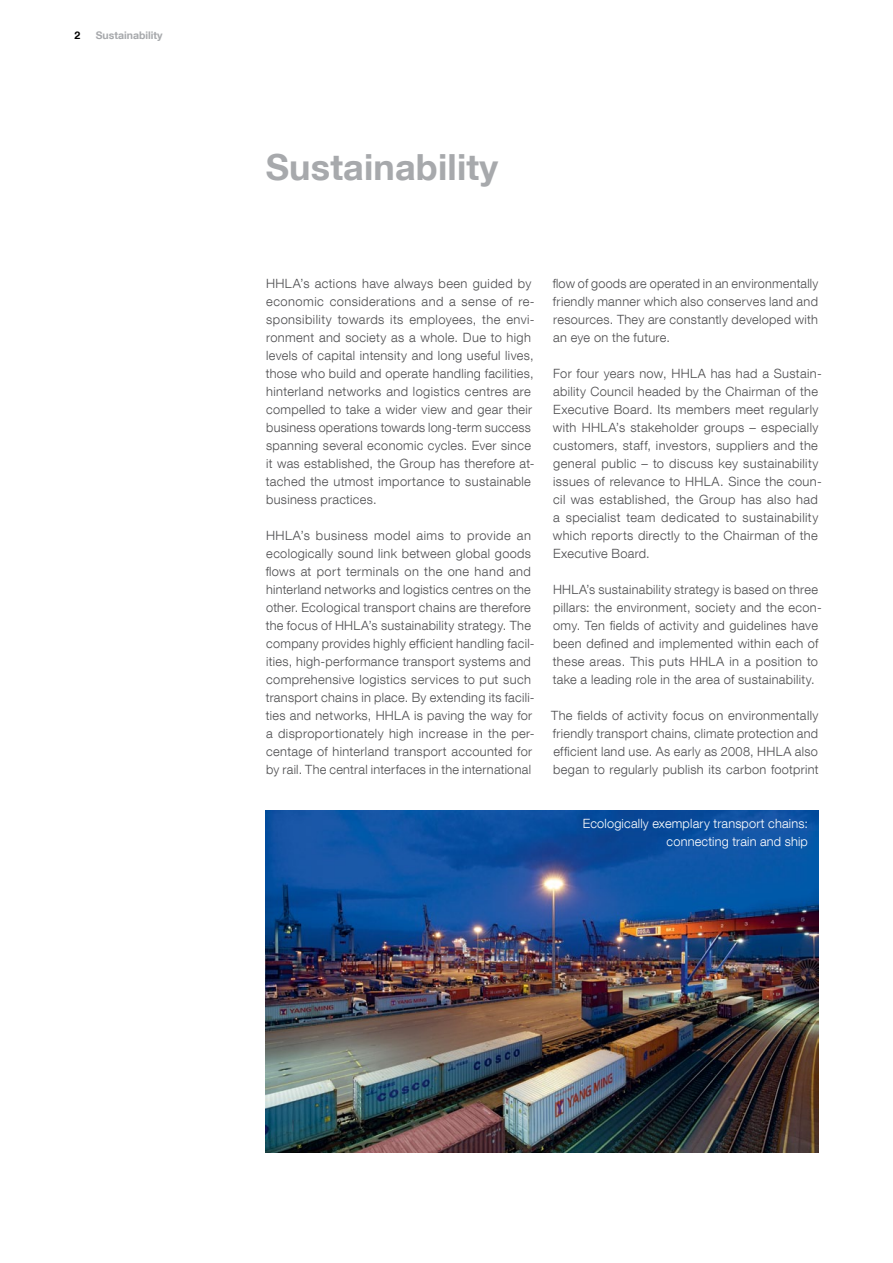
<style>
.page{position:relative;width:893px;height:1263px;background:#fff}
.page>*{position:absolute;margin:0;border:0;box-sizing:border-box;transform-origin:0 0}
.t1{font:700 36px "Helvetica Neue LT Com";color:#a7a9ac}
.t2{font:300 12.75px/18px "Helvetica Neue LT Com";letter-spacing:.025em;color:#4d4d4f}
.t3{font:300 12.75px/18px "Helvetica Neue LT Com";letter-spacing:.015em;color:#fff;text-align:right}
.t4{font:700 10.5px "Helvetica Neue LT Com";color:#a7a9ac}
.t5{font:700 10.5px "Helvetica Neue LT Com";color:#000}
</style>
<div class="page">
<img style="left:266px;top:810px;width:553px;height:342px">
<p class="t5" style="left:74px;top:29px;width:7px">2</p>
<p class="t4" style="left:96px;top:29px;width:69px">Sustainability</p>
<h1 class="t1" style="left:266px;top:144px;width:234px">Sustainability</h1>
<p class="t2" style="left:266px;top:274px;width:270px">HHLA’s actions have always been guided by economic considerations and a sense of re&shy;sponsibility towards its employees, the envi&shy;ronment and society as a whole. Due to high levels of capital intensity and long useful lives, those who build and operate handling facilities, hinterland networks and logistics centres are compelled to take a wider view and gear their business operations towards long-term success spanning several economic cycles. Ever since it was established, the Group has therefore at&shy;tached the utmost importance to sustainable business practices.</p>
<p class="t2" style="left:266px;top:526px;width:270px">HHLA’s business model aims to provide an ecologically sound link between global goods flows at port terminals on the one hand and hinterland networks and logistics centres on the other. Ecological transport chains are therefore the focus of HHLA’s sustainability strategy. The company provides highly efficient handling facil&shy;ities, high-performance transport systems and comprehensive logistics services to put such transport chains in place. By extending its facili&shy;ties and networks, HHLA is paving the way for a disproportionately high increase in the per&shy;centage of hinterland transport accounted for by rail. The central interfaces in the international</p>
<p class="t2" style="left:553px;top:274px;width:267px;text-align:justify">flow of goods are operated in an environmentally friendly manner which also conserves land and resources. They are constantly developed with an eye on the future.</p>
<p class="t2" style="left:553px;top:364px;width:270px">For four years now, HHLA has had a Sustain&shy;ability Council headed by the Chairman of the Executive Board. Its members meet regularly with HHLA’s stakeholder groups – especially customers, staff, investors, suppliers and the general public – to discuss key sustainability issues of relevance to HHLA. Since the coun&shy;cil was established, the Group has also had a specialist team dedicated to sustainability which reports directly to the Chairman of the Executive Board.</p>
<p class="t2" style="left:553px;top:580px;width:270px">HHLA’s sustainability strategy is based on three pillars: the environment, society and the econ&shy;omy. Ten fields of activity and guidelines have been defined and implemented within each of these areas. This puts HHLA in a position to take a leading role in the area of sustainability.</p>
<p class="t2" style="left:551px;top:706px;width:269px;text-align:justify">The fields of activity focus on environmentally friendly transport chains, climate protection and efficient land use. As early as 2008, HHLA also began to regularly publish its carbon footprint</p>
<p class="t3" style="left:583px;top:814px;width:227px">Ecologically exemplary transport chains: connecting train and ship</p>
</div>
